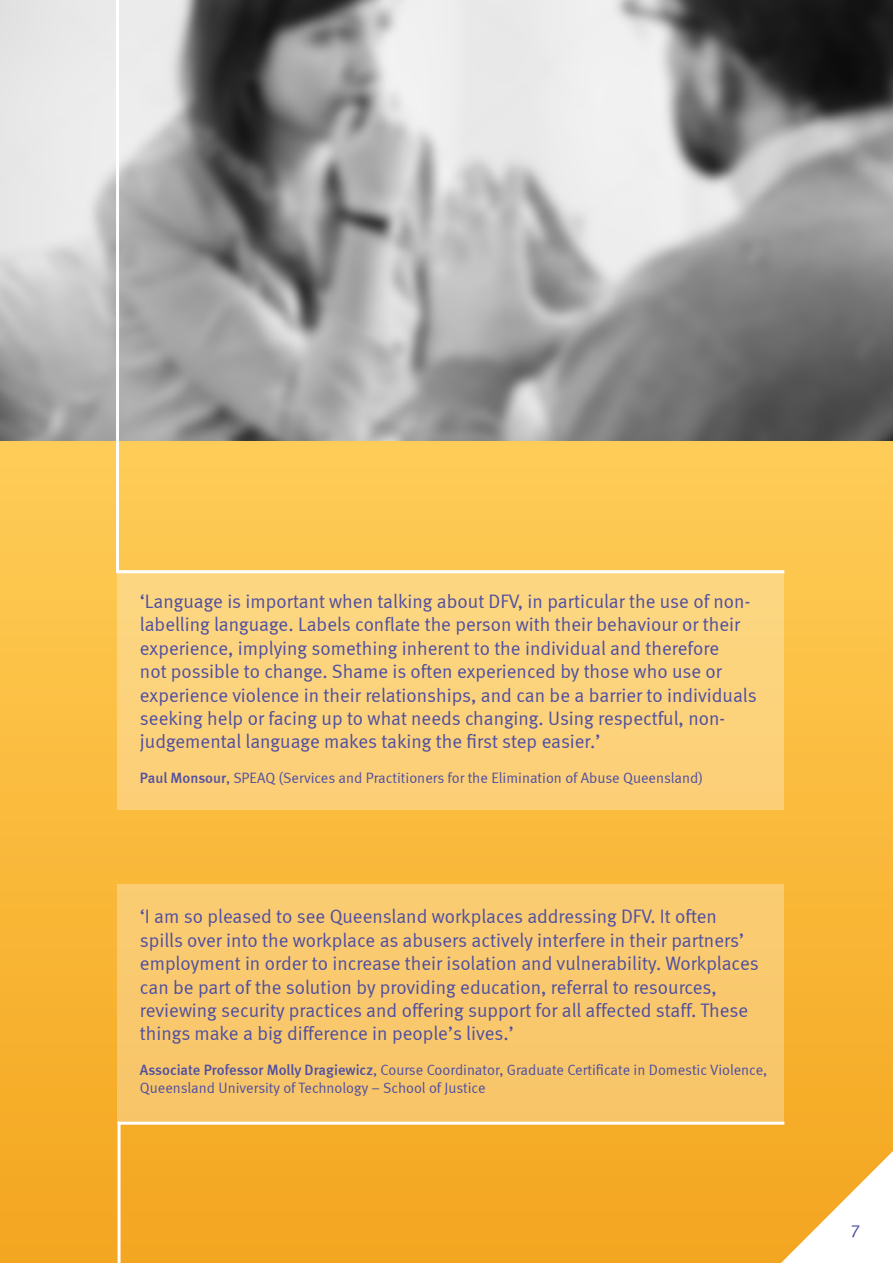
<style>
.page{position:relative;width:893px;height:1263px;background:#fff}
.page>*{position:absolute;margin:0;border:0;box-sizing:border-box;transform-origin:0 0}
.t1{font:19.5px/23.4px "Meta Normal LF";color:#504fa1}
.t2{font:18px "Meta Normal LF";color:#504fa1}
.Names{font:15px/18px "Meta Normal LF";color:#504fa1}
.s1{font-family:"Meta";font-weight:500}
</style>
<div class="page">
<div style="left:0;top:440px;width:893px;height:823px;background:linear-gradient(to bottom,#ffcd57,#f4a61f)"></div>
<img style="left:0;top:0;width:893px;height:440px">
<div style="left:118px;top:570px;width:666px;height:239px;background:#fcd37d"></div>
<div style="left:118px;top:884px;width:666px;height:239px;background:#f9c86d"></div>
<div style="left:116px;top:1120px;width:671px;height:143px;background:#f4a924"></div>
<svg style="left:115px;top:0;width:672px;height:575px;background:#beb297"></svg>
<svg style="left:768px;top:1136px;width:125px;height:127px"></svg>
<p class="t1" style="left:140px;top:589px;width:618px">‘Language is important when talking about DFV, in particular the use of non&shy;labelling language. Labels conflate the person with their behaviour or their experience, implying something inherent to the individual and therefore<br>not possible to change. Shame is often experienced by those who use or experience violence in their relationships, and can be a barrier to individuals seeking help or facing up to what needs changing. Using respectful, non&shy;judgemental language makes taking the first step easier.’</p>
<p class="Names" style="left:140px;top:769px;width:565px"><span class="s1">Paul Monsour</span>, SPEAQ (Services and Practitioners for the Elimination of Abuse Queensland)</p>
<p class="t1" style="left:140px;top:905px;width:620px">‘I am so pleased to see Queensland workplaces addressing DFV. It often spills over into the workplace as abusers actively interfere in their partners’ employment in order to increase their isolation and vulnerability. Workplaces can be part of the solution by providing education, referral to resources, reviewing security practices and offering support for all affected staff. These things make a big difference in people’s lives.’</p>
<p class="Names" style="left:140px;top:1061px;width:629px"><span class="s1">Associate Professor Molly Dragiewicz</span>, Course Coordinator, Graduate Certificate in Domestic Violence,<br>Queensland University of Technology – School of Justice</p>
<p class="t2" style="left:850px;top:1220px;width:12px">7</p>
</div>
